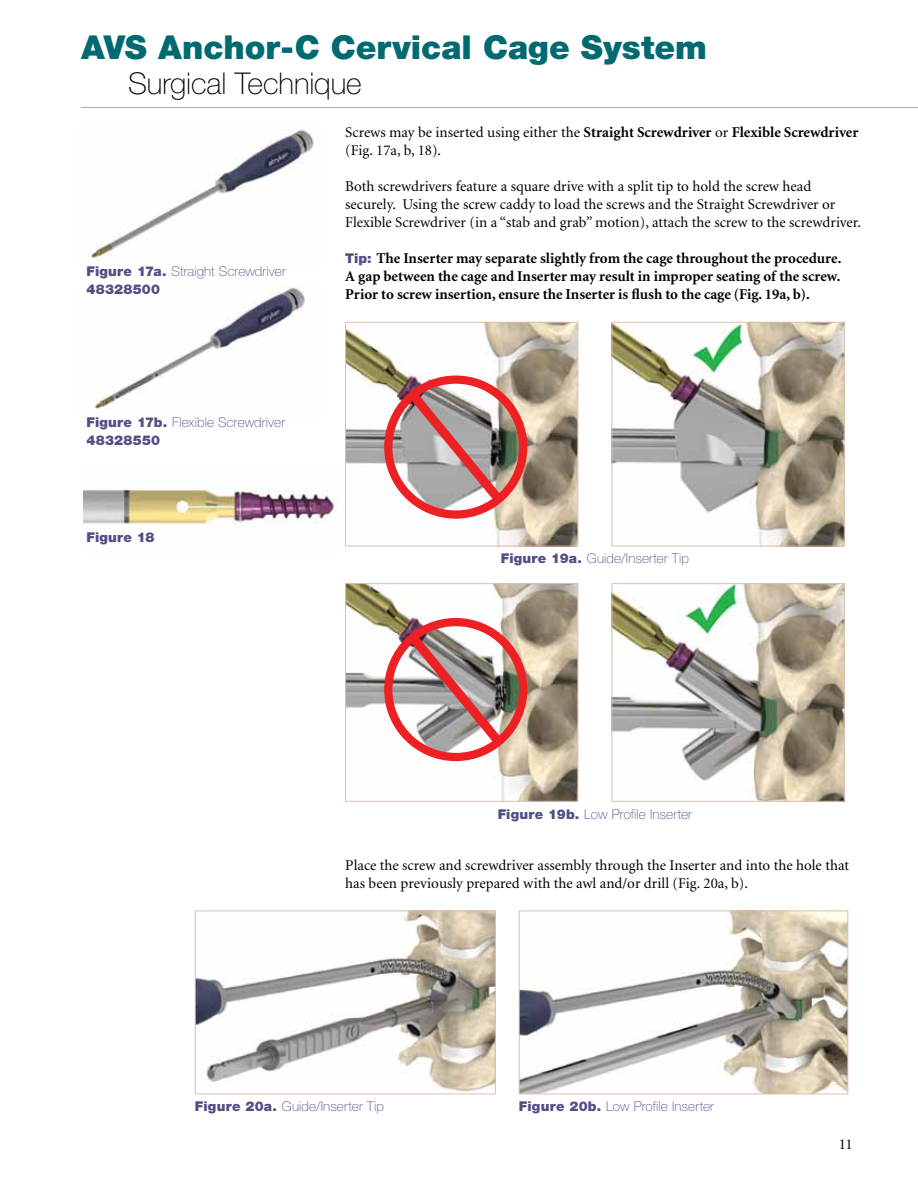
<style>
.page{position:relative;width:918px;height:1188px;background:#fff}
.page>*{position:absolute;margin:0;border:0;box-sizing:border-box;transform-origin:0 0}
.t1{font:900 33px "Helvetica Neue LT Std";color:#006a71}
.t2{font:100 30px "Helvetica Neue LT Std";letter-spacing:-.005em;color:#000}
.t3{font:15px/18px "Minion";color:#000}
.t4{font:700 15px/18px "Minion";color:#000;text-align:justify}
.t5{font:100 13.5px/18px "Helvetica Neue LT Std";letter-spacing:.01em;color:#524e86}
.t6{font:900 13.5px "Helvetica Neue LT Std";letter-spacing:.015em;color:#524e86}
.s1{font-weight:700}
.s2{font-family:"Helvetica Neue LT Std";font-weight:900;font-size:13.5px;color:#524e86}
.s3{font-weight:900}
</style>
<div class="page">
<hr style="left:81px;top:107px;width:837px;height:1px;background:#a6a4c5">
<img style="left:95px;top:287px;width:210px;height:122px">
<img style="left:88px;top:129px;width:226px;height:130px">
<img style="left:614px;top:324px;width:229px;height:220px">
<div style="left:612px;top:322px;width:233px;height:224px;border:1px solid #debfb1"></div>
<img style="left:347px;top:324px;width:229px;height:220px">
<div style="left:345px;top:322px;width:233px;height:224px;border:1px solid #debfb1"></div>
<img style="left:384px;top:376px;width:143px;height:143px">
<img style="left:521px;top:913px;width:325px;height:179px">
<div style="left:519px;top:911px;width:329px;height:183px;border:1px solid #debfb1"></div>
<img style="left:197px;top:913px;width:297px;height:179px">
<div style="left:195px;top:911px;width:301px;height:183px;border:1px solid #debfb1"></div>
<img style="left:614px;top:585px;width:229px;height:215px">
<div style="left:612px;top:583px;width:233px;height:219px;border:1px solid #debfb1"></div>
<img style="left:347px;top:585px;width:229px;height:215px">
<div style="left:345px;top:583px;width:233px;height:219px;border:1px solid #debfb1"></div>
<img style="left:384px;top:618px;width:143px;height:143px">
<img style="left:83px;top:486px;width:254px;height:44px">
<h1 class="t1" style="left:81px;top:28px;width:628px">AVS Anchor-C Cervical Cage System</h1>
<h2 class="t2" style="left:128px;top:66px;width:235px">Surgical Technique</h2>
<p class="t3" style="left:345px;top:124px;width:515px">Screws may be inserted using either the <span class="s1">Straight Screwdriver</span> or <span class="s1">Flexible Screwdriver </span>(Fig. 17a, b, 18).</p>
<p class="t3" style="left:345px;top:178px;width:515px">Both screwdrivers feature a square drive with a split tip to hold the screw head securely. Using the screw caddy to load the screws and the Straight Screwdriver or<br>Flexible Screwdriver (in a “stab and grab” motion), attach the screw to the screwdriver.</p>
<p class="t4" style="left:345px;top:250px;width:498px"><span class="s2">Tip:</span> The Inserter may separate slightly from the cage throughout the procedure.<br>A gap between the cage and Inserter may result in improper seating of the screw.<br>Prior to screw insertion, ensure the Inserter is flush to the cage (Fig. 19a, b).</p>
<p class="t5" style="left:86px;top:262px;width:201px"><span class="s3">Figure 17a.</span> Straight Screwdriver<br><span class="s3">48328500</span></p>
<p class="t5" style="left:86px;top:413px;width:200px"><span class="s3">Figure 17b.</span> Flexible Screwdriver<br><span class="s3">48328550</span></p>
<p class="t6" style="left:86px;top:529px;width:70px">Figure 18</p>
<p class="t5" style="left:501px;top:549px;width:190px"><span class="s3">Figure 19a.</span> Guide/Inserter Tip</p>
<p class="t5" style="left:498px;top:805px;width:196px"><span class="s3">Figure 19b.</span> Low Profile Inserter</p>
<p class="t3" style="left:345px;top:857px;width:505px">Place the screw and screwdriver assembly through the Inserter and into the hole that has been previously prepared with the awl and/or drill (Fig. 20a, b).</p>
<p class="t5" style="left:195px;top:1098px;width:191px"><span class="s3">Figure 20a.</span> Guide/Inserter Tip</p>
<p class="t5" style="left:519px;top:1098px;width:197px"><span class="s3">Figure 20b.</span> Low Profile Inserter</p>
<p class="t3" style="left:839px;top:1136px;width:15px">11</p>
</div>
